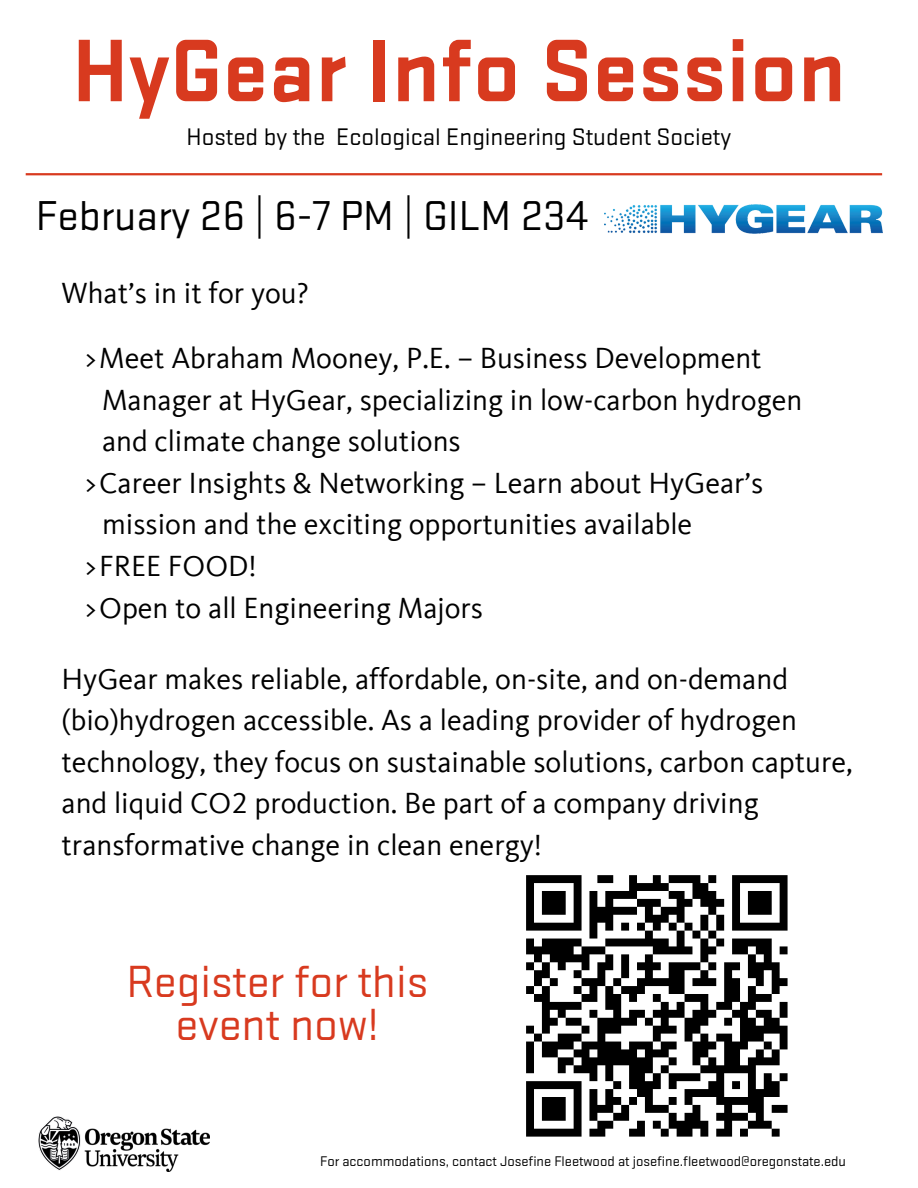
<style>
.page{position:relative;width:918px;height:1188px;background:#fff}
.page>*{position:absolute;margin:0;border:0;box-sizing:border-box;transform-origin:0 0}
.t1{font:700 92.25px "Stratum 2";color:#d83a1f}
.t2{font:46.8px/42.8px "Stratum 2";color:#d83a1f;text-align:center}
.t3{font:43.35px "Stratum 2";color:#000}
.t4{font:30px/41.5px "Kievit Offc";color:#000}
.t5{font:24.9px "Stratum 2";color:#000}
.t6{font:14.55px "Stratum 2";color:#000}
</style>
<div class="page">
<img style="left:605px;top:173px;width:278px;height:61px">
<svg style="left:526px;top:875px;width:262px;height:262px"></svg>
<img style="left:38px;top:1117px;width:171px;height:55px">
<hr style="left:26px;top:173px;width:856px;height:2px;background:#d83a1f">
<h1 class="t1" style="left:72px;top:7px;width:776px">HyGear Info Session</h1>
<p class="t5" style="left:187px;top:120px;width:546px">Hosted by the Ecological Engineering Student Society</p>
<h3 class="t3" style="left:36px;top:187px;width:554px">February 26 | 6-7 PM | GILM 234</h3>
<p class="t4" style="left:82px;top:261px;width:681px;line-height:65.2px;text-indent:-20px">What’s in it for you?<br>&gt;Meet Abraham Mooney, P.E. – Business Development</p>
<p class="t4" style="left:102px;top:379px;width:702px">Manager at HyGear, specializing in low-carbon hydrogen</p>
<p class="t4" style="left:102px;top:421px;width:360px">and climate change solutions</p>
<p class="t4" style="left:82px;top:463px;width:683px">&gt;Career Insights &amp; Networking – Learn about HyGear’s</p>
<p class="t4" style="left:102px;top:504px;width:592px">mission and the exciting opportunities available</p>
<p class="t4" style="left:82px;top:546px;width:176px">&gt;FREE FOOD!</p>
<p class="t4" style="left:82px;top:587px;width:403px">&gt;Open to all Engineering Majors</p>
<p class="t4" style="left:62px;top:658px;width:793px">HyGear makes reliable, affordable, on-site, and on-demand (bio)hydrogen accessible. As a leading provider of hydrogen technology, they focus on sustainable solutions, carbon capture, and liquid CO2 production. Be part of a company driving transformative change in clean energy!</p>
<h2 class="t2" style="left:126px;top:958px;width:303px">Register for this event now!</h2>
<p class="t6" style="left:320px;top:1152px;width:528px">For accommodations, contact Josefine Fleetwood at josefine.fleetwood@oregonstate.edu</p>
</div>
